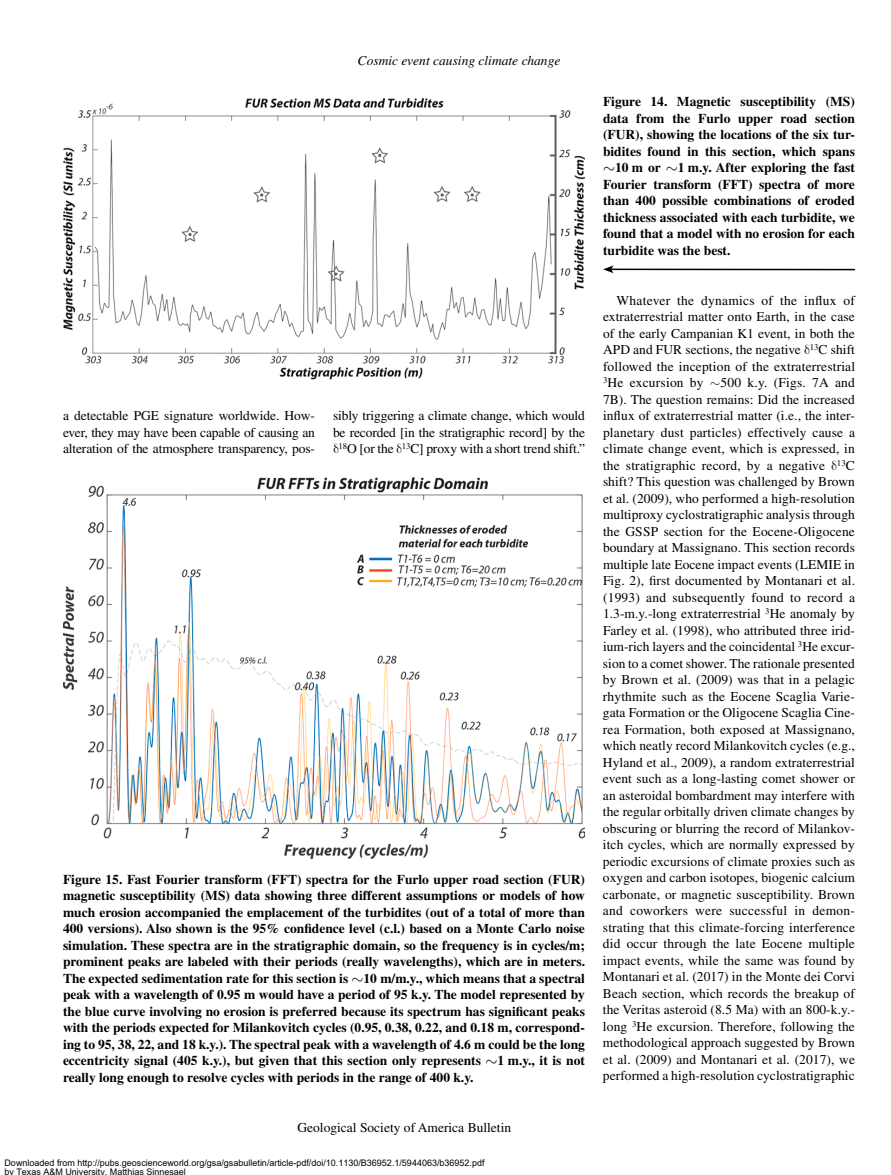
<style>
.page{position:relative;width:891px;height:1175px;background:#fff}
.page>*{position:absolute;margin:0;border:0;box-sizing:border-box;transform-origin:0 0}
.T{font:13.5px/16.5px "Times LT Std";letter-spacing:-.01em;color:#000;text-align:justify}
.FC{font:700 13.5px/16.5px "Times LT Std";color:#000;text-align:justify}
.t1{font:italic 13.5px "Times LT Std";color:#000}
.t2{font:9px/9px "Arial";color:#000}
.s1{color:#fff}
</style>
<div class="page">
<img style="left:63px;top:98px;width:522px;height:281px">
<img style="left:63px;top:477px;width:522px;height:381px">
<hr style="left:611px;top:268px;width:244px;height:2px;background:#000">
<svg style="left:603px;top:265px;width:11px;height:8px"></svg>
<p class="t1" style="left:358px;top:53px;width:204px">Cosmic event causing climate change</p>
<p class="T" style="left:63px;top:407px;width:254px">a detectable PGE signature worldwide. How&shy;ever, they may have been capable of causing an alteration of the atmosphere transparency, pos-</p>
<p class="T" style="left:333px;top:407px;width:254px;text-align:center">sibly triggering a climate change, which would be recorded [in the stratigraphic record] by the<br><sup>18</sup>O [or the <sup>13</sup>C] proxy with a short trend shift.”</p>
<p class="FC" style="left:63px;top:870px;width:524px">Figure 15. Fast Fourier transform (FFT) spectra for the Furlo upper road section (FUR) magnetic susceptibility (MS) data showing three different assumptions or models of how much erosion accompanied the emplacement of the turbidites (out of a total of more than 400 versions). Also shown is the 95% confidence level (c.l.) based on a Monte Carlo noise simulation. These spectra are in the stratigraphic domain, so the frequency is in cycles/m; prominent peaks are labeled with their periods (really wavelengths), which are in meters.<br>The expected sedimentation rate for this section is ∼10 m/m.y., which means that a spectral peak with a wavelength of 0.95 m would have a period of 95 k.y. The model represented by the blue curve involving no erosion is preferred because its spectrum has significant peaks with the periods expected for Milankovitch cycles (0.95, 0.38, 0.22, and 0.18 m, correspond&shy;ing to 95, 38, 22, and 18 k.y.). The spectral peak with a wavelength of 4.6 m could be the long eccentricity signal (405 k.y.), but given that this section only represents ∼1 m.y., it is not really long enough to resolve cycles with periods in the range of 400 k.y.</p>
<p class="FC" style="left:603px;top:93px;width:254px">Figure 14. Magnetic susceptibility (MS) data from the Furlo upper road section (FUR), showing the locations of the six tur&shy;bidites found in this section, which spans ∼10 m or ∼1 m.y. After exploring the fast Fourier transform (FFT) spectra of more than 400 possible combinations of eroded thickness associated with each turbidite, we found that a model with no erosion for each turbidite was the best.</p>
<p class="T" style="left:603px;top:292px;width:254px;text-indent:14px">Whatever the dynamics of the influx of extraterrestrial matter onto Earth, in the case of the early Campanian K1 event, in both the APD and FUR sections, the negative <sup>13</sup>C shift followed the inception of the extraterrestrial <sup>3</sup>He excursion by ∼500 k.y. (Figs. 7A and 7B). The question remains: Did the increased influx of extraterrestrial matter (i.e., the inter&shy;planetary dust particles) effectively cause a climate change event, which is expressed, in the stratigraphic record, by a negative <sup>13</sup>C shift? This question was challenged by Brown et al. (2009), who performed a high-resolution multiproxy cyclostratigraphic analysis through the GSSP section for the Eocene-Oligocene boundary at Massignano. This section records multiple late Eocene impact events (LEMIE in Fig. 2), first documented by Montanari et al. (1993) and subsequently found to record a 1.3-m.y.-long extraterrestrial <sup>3</sup>He anomaly by Farley et al. (1998), who attributed three irid&shy;ium-rich layers and the coincidental <sup>3</sup>He excur&shy;sion to a comet shower. The rationale presented by Brown et al. (2009) was that in a pelagic rhythmite such as the Eocene Scaglia Varie&shy;gata Formation or the Oligocene Scaglia Cine&shy;rea Formation, both exposed at Massignano, which neatly record Milankovitch cycles (e.g., Hyland et al., 2009), a random extraterrestrial event such as a long-lasting comet shower or an asteroidal bombardment may interfere with the regular orbitally driven climate changes by obscuring or blurring the record of Milankov&shy;itch cycles, which are normally expressed by periodic excursions of climate proxies such as oxygen and carbon isotopes, biogenic calcium carbonate, or magnetic susceptibility. Brown and coworkers were successful in demon&shy;strating that this climate-forcing interference did occur through the late Eocene multiple impact events, while the same was found by Montanari et al. (2017) in the Monte dei Corvi Beach section, which records the breakup of the Veritas asteroid (8.5 Ma) with an 800-k.y.- long <sup>3</sup>He excursion. Therefore, following the methodological approach suggested by Brown et al. (2009) and Montanari et al. (2017), we performed a high-resolution cyclostratigraphic</p>
<p class="T" style="left:297px;top:1118px;width:325px">Geological Society of America Bulletin<span class="s1">, v. 130, no. XX/XX</span></p>
<p class="t2" style="left:4px;top:1159px;width:482px">Downloaded from http://pubs.geoscienceworld.org/gsa/gsabulletin/article-pdf/doi/10.1130/B36952.1/5944063/b36952.pdf by Texas A&amp;M University Matthias Sinnesael</p>
</div>
